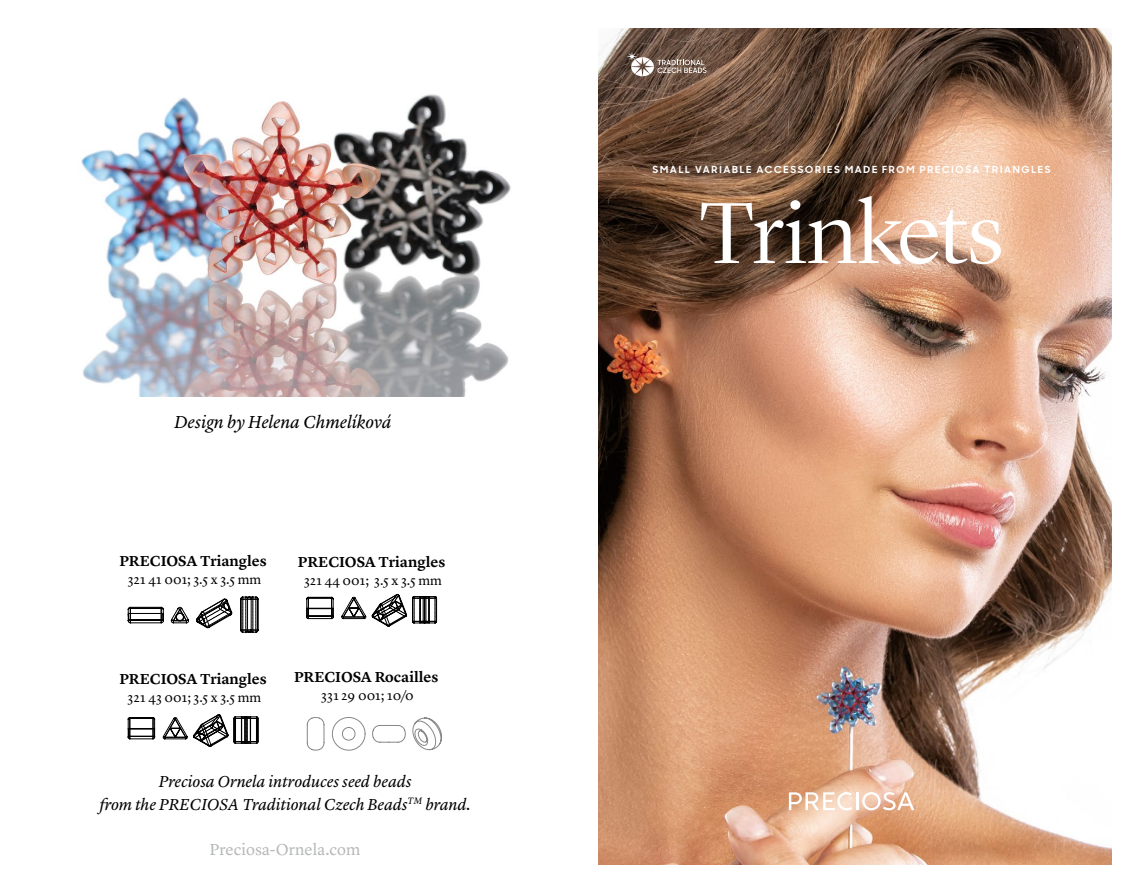
<style>
.page{position:relative;width:1140px;height:893px;background:#fff}
.page>*{position:absolute;margin:0;border:0;box-sizing:border-box;transform-origin:0 0}
.t1{font:300 90px "Lyon Display";letter-spacing:-.01em;color:#fff;scale:1.05 1}
.t2{font:italic 18px "Lyon Text";letter-spacing:-.005em;color:#000}
.t3{font:italic 16.5px/22.5px "Lyon Text";letter-spacing:-.005em;color:#000;text-align:center}
.t4{font:16.5px "Lyon Text";color:#b6b7b7}
.t5{font:600 15px "Lyon Text";color:#000}
.t6{font:13.5px "Lyon Text";letter-spacing:.005em;color:#000}
.t7{font:700 9.75px "Sharp Sans Display No 1";letter-spacing:.165em;color:#fff;scale:1.05 1}
</style>
<div class="page">
<img style="left:598px;top:28px;width:513px;height:836px">
<hr style="left:855px;top:792px;width:3px;height:18px;background:#fff">
<svg style="left:862px;top:792px;width:52px;height:18px"></svg>
<svg style="left:789px;top:792px;width:63px;height:18px"></svg>
<svg style="left:626px;top:52px;width:80px;height:24px;background:#8d7c71"></svg>
<img style="left:81px;top:94px;width:430px;height:302px">
<svg style="left:163px;top:717px;width:24px;height:22px"></svg>
<svg style="left:128px;top:717px;width:27px;height:22px"></svg>
<svg style="left:234px;top:717px;width:24px;height:27px"></svg>
<svg style="left:193px;top:714px;width:35px;height:33px"></svg>
<svg style="left:171px;top:607px;width:18px;height:16px"></svg>
<svg style="left:128px;top:607px;width:36px;height:16px"></svg>
<svg style="left:240px;top:597px;width:18px;height:36px"></svg>
<svg style="left:196px;top:599px;width:36px;height:29px"></svg>
<svg style="left:341px;top:597px;width:25px;height:22px"></svg>
<svg style="left:306px;top:597px;width:28px;height:22px"></svg>
<svg style="left:372px;top:594px;width:65px;height:33px"></svg>
<svg style="left:332px;top:717px;width:33px;height:33px"></svg>
<svg style="left:307px;top:717px;width:17px;height:33px"></svg>
<svg style="left:372px;top:725px;width:33px;height:17px"></svg>
<svg style="left:412px;top:718px;width:30px;height:32px"></svg>
<p class="t2" style="left:174px;top:409px;width:219px">Design by Helena Chmelíková</p>
<p class="t5" style="left:119px;top:550px;width:149px">PRECIOSA Triangles</p>
<p class="t6" style="left:128px;top:569px;width:135px">321 41 001; 3.5 x 3.5 mm</p>
<p class="t5" style="left:298px;top:550px;width:149px">PRECIOSA Triangles</p>
<p class="t6" style="left:304px;top:570px;width:139px">321 44 001; 3.5 x 3.5 mm</p>
<p class="t5" style="left:119px;top:667px;width:149px">PRECIOSA Triangles</p>
<p class="t6" style="left:128px;top:687px;width:135px">321 43 001; 3.5 x 3.5 mm</p>
<p class="t5" style="left:294px;top:666px;width:146px">PRECIOSA Rocailles</p>
<p class="t6" style="left:321px;top:686px;width:94px">331 29 001; 10/0</p>
<p class="t3" style="left:99px;top:769px;width:373px">Preciosa Ornela introduces seed beads<br>from the PRECIOSA Traditional Czech Beads<sup>TM</sup> brand.</p>
<p class="t4" style="left:209px;top:836px;width:152px">Preciosa-Ornela.com</p>
<p class="t7" style="left:652px;top:161px;width:270px">SMALL VARIABLE ACCESS ORIES MADE FROM PRECIO</p>
<p class="t7" style="left:965px;top:161px;width:82px">SA TRIANGLES</p>
<h1 class="t1" style="left:699px;top:168px;width:291px">Trinkets</h1>
</div>
